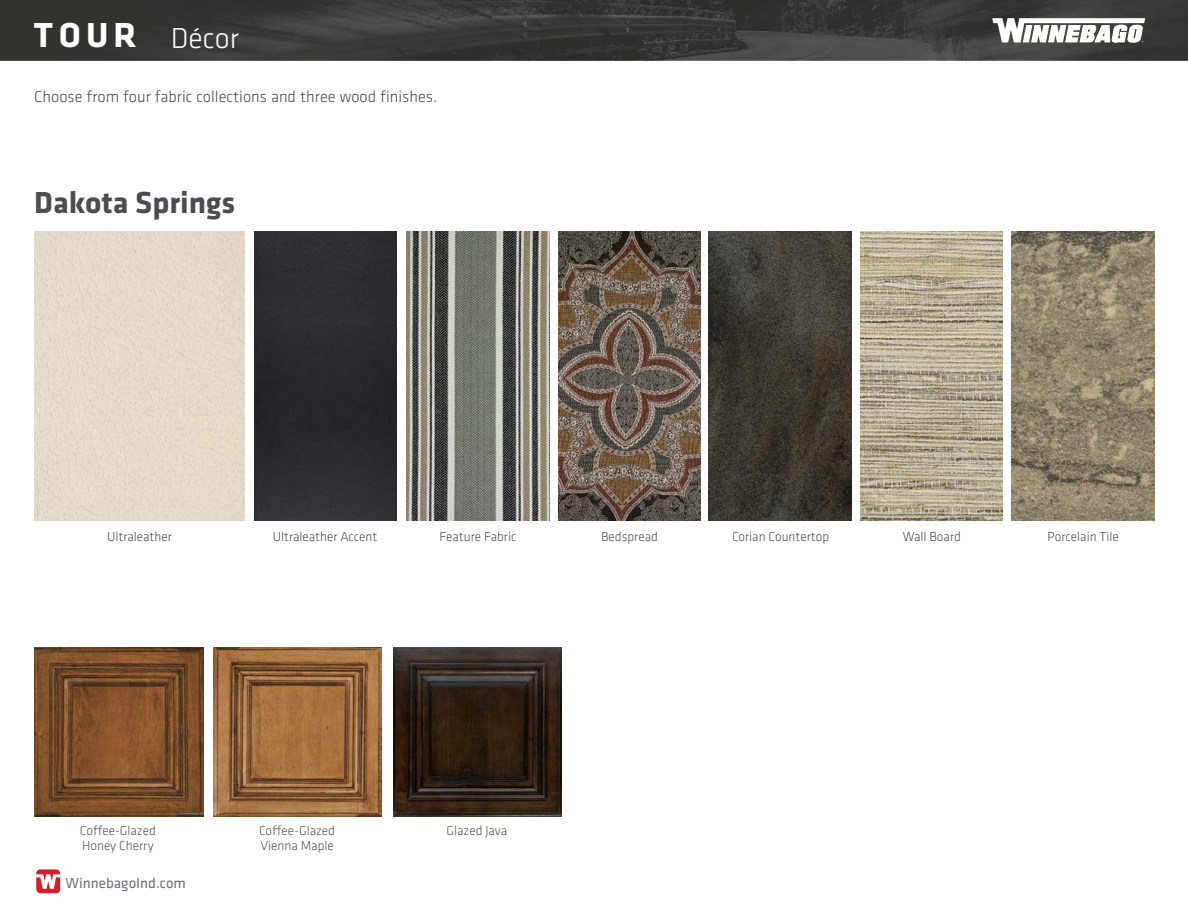
<style>
.page{position:relative;width:1188px;height:918px;background:#fff}
.page>*{position:absolute;margin:0;border:0;box-sizing:border-box;transform-origin:0 0}
.t1{font:700 31.5px "Klavika";color:#4d4d4f}
.t2{font:300 30px "Klavika";color:#fff}
.t3{font:300 16.5px "Klavika";color:#4d4d4f}
.t4{font:15px "Klavika Basic";color:#6a7076}
.t5{font:300 13.5px "Klavika";color:#4d4d4f}
.t6{font:300 13.5px/15px "Klavika";color:#545456}
.s1{font-weight:700;font-size:36px}
</style>
<div class="page">
<svg style="left:36px;top:873px;width:25px;height:21px"></svg>
<div style="left:36px;top:869px;width:24px;height:24px;background:#d0202e;border-radius:4px"></div>
<svg style="left:36px;top:874px;width:24px;height:15px"></svg>
<svg style="left:0;top:0;width:1188px;height:60px;background:#393a37"></svg>
<svg style="left:992px;top:18px;width:153px;height:25px"></svg>
<img style="left:213px;top:647px;width:168px;height:169px">
<img style="left:35px;top:647px;width:168px;height:169px">
<img style="left:393px;top:647px;width:169px;height:169px">
<img style="left:558px;top:232px;width:142px;height:288px">
<img style="left:407px;top:232px;width:142px;height:288px">
<div style="left:254px;top:232px;width:142px;height:288px;background:#2b2a2f"></div>
<div style="left:35px;top:232px;width:209px;height:288px;background:#e4d8c8"></div>
<img style="left:861px;top:231px;width:142px;height:289px">
<img style="left:1012px;top:231px;width:142px;height:289px">
<img style="left:709px;top:231px;width:142px;height:289px">
<h2 class="t2" style="left:34px;top:20px;width:207px"><span class="s1">TOUR</span> Décor</h2>
<p class="t3" style="left:34px;top:87px;width:405px">Choose from four fabric collections and three wood finishes.</p>
<h1 class="t1" style="left:34px;top:180px;width:202px">Dakota Springs</h1>
<p class="t5" style="left:107px;top:529px;width:66px">Ultraleather</p>
<p class="t5" style="left:273px;top:528px;width:106px">Ultraleather Accent</p>
<p class="t5" style="left:439px;top:528px;width:78px">Feature Fabric</p>
<p class="t5" style="left:601px;top:528px;width:58px">Bedspread</p>
<p class="t5" style="left:732px;top:529px;width:99px">Corian Countertop</p>
<p class="t5" style="left:903px;top:528px;width:60px">Wall Board</p>
<p class="t5" style="left:1048px;top:528px;width:73px">Porcelain Tile</p>
<p class="t6" style="left:80px;top:823px;width:77px">Coffee-Glazed<br>Honey Cherry</p>
<p class="t6" style="left:259px;top:823px;width:77px">Coffee-Glazed</p>
<p class="t6" style="left:447px;top:823px;width:62px">Glazed Java</p>
<p class="t6" style="left:260px;top:838px;width:75px">Vienna Maple</p>
<p class="t4" style="left:66px;top:873px;width:122px">WinnebagoInd.com</p>
</div>
